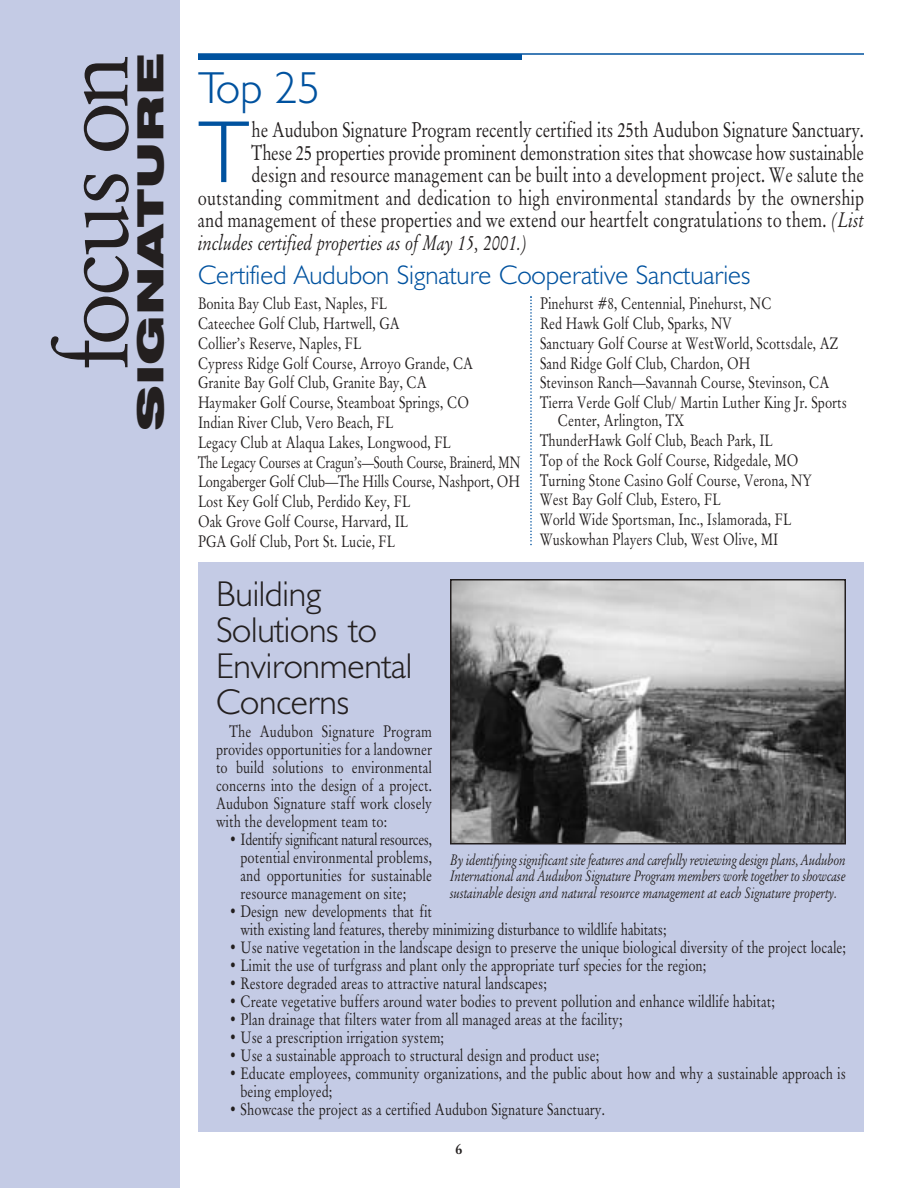
<style>
.page{position:relative;width:918px;height:1188px;background:#fff}
.page>*{position:absolute;margin:0;border:0;box-sizing:border-box;transform-origin:0 0}
.t1{font:99px "Garamand Classic";letter-spacing:-.05em;color:#231f1f}
.t2{font:300 88.65px "Humanist 521 BT";color:#00529f}
.t3{font:300 45px "Humanist 521 BT";color:#00529f}
.t4{font:300 36px/36px "Humanist 521 BT";letter-spacing:-.005em;color:#231f1f}
.t5{font:900 expanded 36px "Swiss 721 BT";color:#231f1f;scale:1.3 1}
.t6{font:300 27px "Humanist 521 BT";color:#00529f}
.t7{font:21px "Garamand Classic";color:#231f1f;scale:.8 1}
.t8{font:italic 21px "Garamand Classic";color:#231f1f;scale:.8 1}
.t9{font:16.5px/19.8px "Garamand Classic";color:#231f1f;scale:.8 1}
.t10{font:italic 15px/16.5px "Garamand Classic";color:#231f1f;text-align:justify;scale:.8 1}
.t11{font:700 15px "Garamand Classic";color:#231f1f}
.s1{font-style:italic}
</style>
<div class="page">
<div style="left:0;top:0;width:180px;height:1188px;background:#c4cbe5"></div>
<hr style="left:198px;top:53px;width:666px;height:2px;background:#00529f">
<div style="left:198px;top:54px;width:324px;height:6px;background:#00529f"></div>
<div style="left:198px;top:562px;width:666px;height:570px;background:#c4cbe5"></div>
<svg style="left:530px;top:296px;width:2px;height:249px"></svg>
<img style="left:453px;top:582px;width:390px;height:259px">
<div style="left:450px;top:579px;width:396px;height:265px;border:2px solid #231f1f"></div>
<h1 class="t1" style="left:57px;top:372px;width:319px;rotate:-90deg">focus on</h1>
<h3 class="t5" style="left:138px;top:431px;width:291px;rotate:-90deg">SIGNATURE</h3>
<h3 class="t3" style="left:198px;top:71px;width:123px">Top 25</h3>
<h2 class="t2" style="left:198px;top:119px;width:53px">T</h2>
<p class="t7" style="left:252px;top:122px;width:767px">he Audubon Signature Program recently certified its 25th Audubon Signature Sanctuary.</p>
<p class="t7" style="left:252px;top:145px;width:767px">These 25 properties provide prominent demonstration sites that showcase how sustainable</p>
<p class="t7" style="left:252px;top:167px;width:767px">design and resource management can be built into a development project. We salute the</p>
<p class="t7" style="left:198px;top:190px;width:834px">outstanding commitment and dedication to high environmental standards by the ownership</p>
<p class="t7" style="left:198px;top:212px;width:834px">and management of these properties and we extend our heartfelt congratulations to them. <span class="s1">(List</span></p>
<p class="t8" style="left:198px;top:235px;width:415px">includes certified properties as of May 15, 2001.)</p>
<h3 class="t6" style="left:198px;top:265px;width:554px">Certified Audubon Signature Cooperative Sanctuaries</h3>
<p class="t9" style="left:198px;top:296px;width:405px">Bonita Bay Club East, Naples, FL<br>Cateechee Golf Club, Hartwell, GA<br>Collier’s Reserve, Naples, FL<br>Cypress Ridge Golf Course, Arroyo Grande, CA<br>Granite Bay Golf Club, Granite Bay, CA<br>Haymaker Golf Course, Steamboat Springs, CO<br>Indian River Club, Vero Beach, FL<br>Legacy Club at Alaqua Lakes, Longwood, FL<br>The Legacy Courses at Cragun’s—South Course, Brainerd, MN Longaberger Golf Club—The Hills Course, Nashport, OH Lost Key Golf Club, Perdido Key, FL<br>Oak Grove Golf Course, Harvard, IL<br>PGA Golf Club, Port St. Lucie, FL</p>
<p class="t9" style="left:540px;top:296px;width:385px">Pinehurst #8, Centennial, Pinehurst, NC<br>Red Hawk Golf Club, Sparks, NV<br>Sanctuary Golf Course at WestWorld, Scottsdale, AZ Sand Ridge Golf Club, Chardon, OH<br>Stevinson Ranch—Savannah Course, Stevinson, CA Tierra Verde Golf Club/ Martin Luther King Jr. Sports</p>
<p class="t9" style="left:540px;top:413px;width:341px;text-indent:18px">Center, Arlington, TX<br>ThunderHawk Golf Club, Beach Park, IL<br>Top of the Rock Golf Course, Ridgedale, MO Turning Stone Casino Golf Course, Verona, NY West Bay Golf Club, Estero, FL<br>World Wide Sportsman, Inc., Islamorada, FL Wuskowhan Players Club, West Olive, MI</p>
<h3 class="t4" style="left:216px;top:580px;width:198px">Building<br>Solutions to<br>Environmental<br>Concerns</h3>
<p class="t9" style="left:216px;top:725px;width:272px;line-height:18px;text-align:justify;text-indent:13px">The Audubon Signature Program provides opportunities for a landowner to build solutions to environmental concerns into the design of a project.<br>Audubon Signature staff work closely with the development team to:</p>
<p class="t9" style="left:241px;top:833px;width:241px;line-height:18px;text-align:justify;text-indent:-11px">• Identify significant natural resources, potential environmental problems, and opportunities for sustainable resource management on site;</p>
<p class="t9" style="left:241px;top:905px;width:534px;line-height:18px;text-indent:-11px">• Design new developments that fit<br>with existing land features, thereby minimizing disturbance to wildlife habitats;</p>
<p class="t9" style="left:229px;top:940px;width:773px">• Use native vegetation in the landscape design to preserve the unique biological diversity of the project locale;</p>
<p class="t9" style="left:229px;top:958px;width:598px">• Limit the use of turfgrass and plant only the appropriate turf species for the region;</p>
<p class="t9" style="left:229px;top:976px;width:399px">• Restore degraded areas to attractive natural landscapes;</p>
<p class="t9" style="left:229px;top:994px;width:684px">• Create vegetative buffers around water bodies to prevent pollution and enhance wildlife habitat;</p>
<p class="t9" style="left:229px;top:1012px;width:493px">• Plan drainage that filters water from all managed areas at the facility;</p>
<p class="t9" style="left:229px;top:1030px;width:270px">• Use a prescription irrigation system;</p>
<p class="t9" style="left:229px;top:1048px;width:464px">• Use a sustainable approach to structural design and product use;</p>
<p class="t9" style="left:241px;top:1067px;width:758px;line-height:18px;text-indent:-11px">• Educate employees, community organizations, and the public about how and why a sustainable approach is being employed;</p>
<p class="t9" style="left:229px;top:1102px;width:471px">• Showcase the project as a certified Audubon Signature Sanctuary.</p>
<p class="t10" style="left:450px;top:853px;width:496px">By identifying significant site features and carefully reviewing design plans, Audubon International and Audubon Signature Program members work together to showcase sustainable design and natural resource management at each Signature property.</p>
<p class="t11" style="left:455px;top:1143px;width:9px">6</p>
</div>
